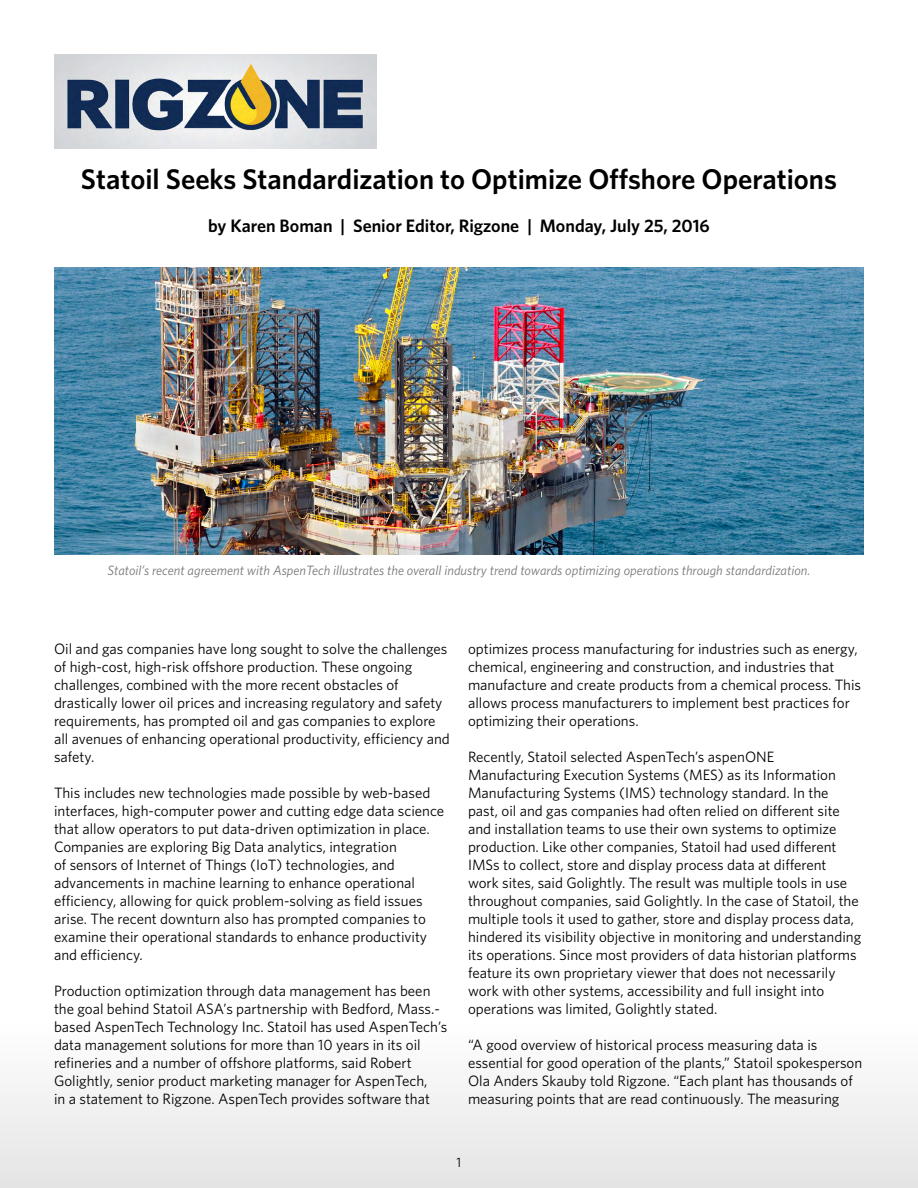
<style>
.page{position:relative;width:918px;height:1188px;background:#fff}
.page>*{position:absolute;margin:0;border:0;box-sizing:border-box;transform-origin:0 0}
.t1{font:600 28.5px "Whitney";color:#000}
.t2{font:600 18px "Whitney";color:#000}
.t3{font:15px/18px "Whitney";color:#000}
.t4{font:italic 13.5px "Whitney";color:#77777a}
.t5{font:13.5px "Whitney";color:#000}
</style>
<div class="page">
<div style="left:0;top:1022px;width:918px;height:166px;background:linear-gradient(to right,#f1f1f2,#f1f1f2)"></div>
<img style="left:54px;top:54px;width:322px;height:94px">
<img style="left:54px;top:267px;width:810px;height:288px">
<h1 class="t1" style="left:81px;top:160px;width:758px">Statoil Seeks Standardization to Optimize Offshore Operations</h1>
<p class="t2" style="left:208px;top:214px;width:503px">by Karen Boman | Senior Editor, Rigzone | Monday, July 25, 2016</p>
<p class="t4" style="left:108px;top:561px;width:704px">Statoil’s recent agreement with AspenTech illustrates the overall industry trend towards optimizing operations through standardization.</p>
<p class="t3" style="left:54px;top:639px;width:397px">Oil and gas companies have long sought to solve the challenges of high-cost, high-risk offshore production. These ongoing challenges, combined with the more recent obstacles of drastically lower oil prices and increasing regulatory and safety requirements, has prompted oil and gas companies to explore all avenues of enhancing operational productivity, efficiency and safety.</p>
<p class="t3" style="left:54px;top:783px;width:392px">This includes new technologies made possible by web-based interfaces, high-computer power and cutting edge data science that allow operators to put data-driven optimization in place.<br>Companies are exploring Big Data analytics, integration<br>of sensors of Internet of Things (IoT) technologies, and advancements in machine learning to enhance operational efficiency, allowing for quick problem-solving as field issues arise. The recent downturn also has prompted companies to examine their operational standards to enhance productivity and efficiency.</p>
<p class="t3" style="left:54px;top:981px;width:395px">Production optimization through data management has been the goal behind Statoil ASA’s partnership with Bedford, Mass.- based AspenTech Technology Inc. Statoil has used AspenTech’s data management solutions for more than 10 years in its oil refineries and a number of offshore platforms, said Robert Golightly, senior product marketing manager for AspenTech,<br>in a statement to Rigzone. AspenTech provides software that</p>
<p class="t3" style="left:468px;top:639px;width:395px">optimizes process manufacturing for industries such as energy, chemical, engineering and construction, and industries that manufacture and create products from a chemical process. This allows process manufacturers to implement best practices for optimizing their operations.</p>
<p class="t3" style="left:468px;top:747px;width:395px">Recently, Statoil selected AspenTech’s aspenONE Manufacturing Execution Systems (MES) as its Information Manufacturing Systems (IMS) technology standard. In the past, oil and gas companies had often relied on different site and installation teams to use their own systems to optimize production. Like other companies, Statoil had used different IMSs to collect, store and display process data at different<br>work sites, said Golightly. The result was multiple tools in use throughout companies, said Golightly. In the case of Statoil, the multiple tools it used to gather, store and display process data, hindered its visibility objective in monitoring and understanding its operations. Since most providers of data historian platforms feature its own proprietary viewer that does not necessarily work with other systems, accessibility and full insight into operations was limited, Golightly stated.</p>
<p class="t3" style="left:468px;top:1035px;width:396px">“A good overview of historical process measuring data is essential for good operation of the plants,” Statoil spokesperson Ola Anders Skauby told Rigzone. “Each plant has thousands of measuring points that are read continuously. The measuring</p>
<p class="t5" style="left:457px;top:1153px;width:6px">1</p>
</div>
